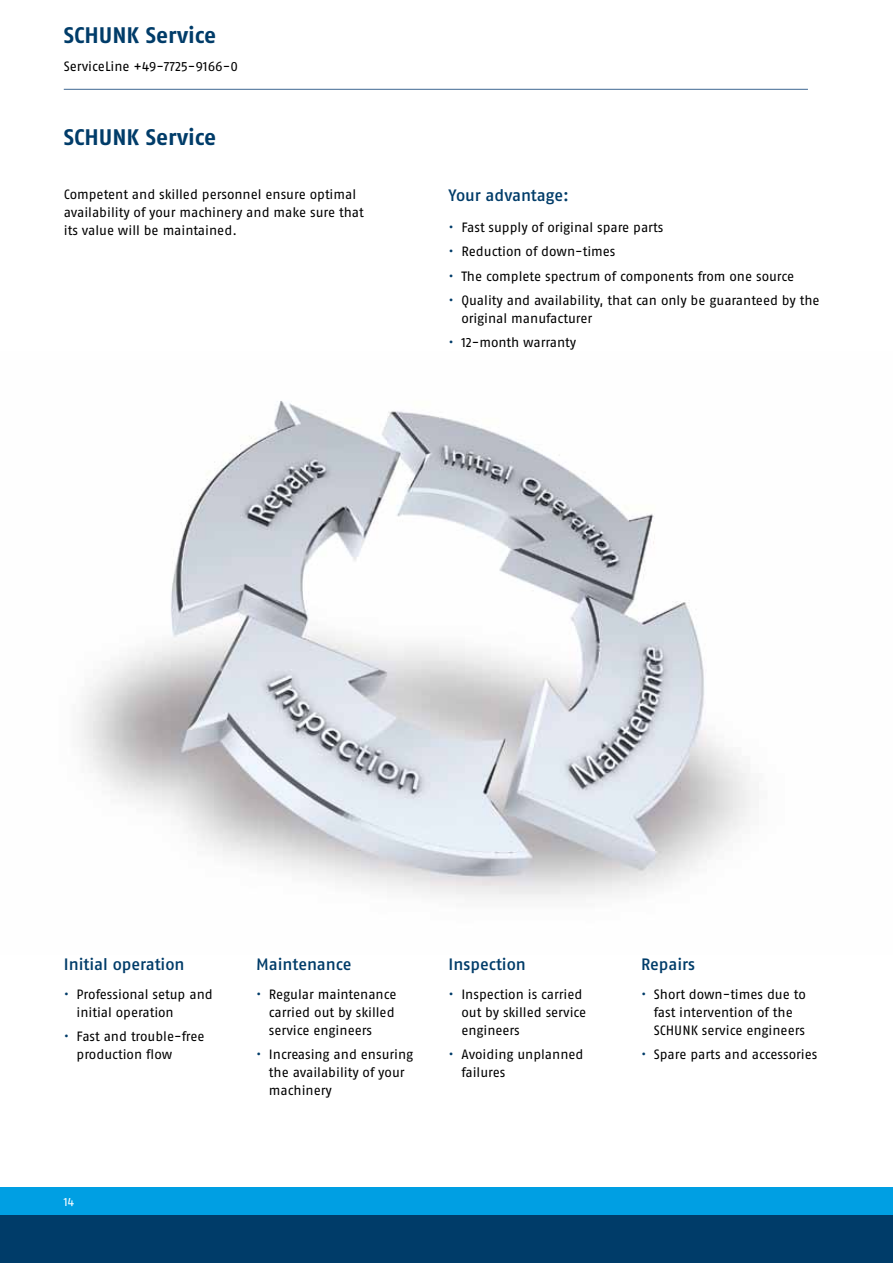
<style>
.page{position:relative;width:893px;height:1263px;background:#fff}
.page>*{position:absolute;margin:0;border:0;box-sizing:border-box;transform-origin:0 0}
.t1{font:700 22.5px "SCHUNK Fago Pro";color:#003c69}
.t2{font:500 16.5px "SCHUNK Fago Pro";letter-spacing:-.005em;color:#003c69}
.t3{font:13.5px/18px "SCHUNK Fago Pro";color:#000}
.t4{font:12px "SCHUNK Fago Pro";color:#fff}
.s1{color:#003c69}
</style>
<div class="page">
<div style="left:0;top:1193px;width:893px;height:70px;background:#003c69"></div>
<div style="left:0;top:1188px;width:893px;height:27px;background:#009fe3"></div>
<hr style="left:64px;top:89px;width:744px;height:1px;background:#3f6892">
<img style="left:81px;top:401px;width:670px;height:497px">
<h1 class="t1" style="left:64px;top:22px;width:154px">SCHUNK Service</h1>
<p class="t3" style="left:64px;top:57px;width:176px">ServiceLine +49-7725-9166-0</p>
<h1 class="t1" style="left:64px;top:124px;width:154px">SCHUNK Service</h1>
<p class="t3" style="left:64px;top:185px;width:302px">Competent and skilled personnel ensure optimal availability of your machinery and make sure that its value will be maintained.</p>
<p class="t2" style="left:449px;top:185px;width:122px">Your advantage:</p>
<p class="t3" style="left:449px;top:218px;width:216px"><span class="s1">•</span> Fast supply of original spare parts</p>
<p class="t3" style="left:449px;top:242px;width:168px"><span class="s1">•</span> Reduction of down-times</p>
<p class="t3" style="left:449px;top:267px;width:347px"><span class="s1">•</span> The complete spectrum of components from one source</p>
<p class="t3" style="left:461px;top:291px;width:360px;text-indent:-13px"><span class="s1">•</span> Quality and availability, that can only be guaranteed by the original manufacturer</p>
<p class="t3" style="left:449px;top:334px;width:129px"><span class="s1">•</span> 12-month warranty</p>
<p class="t2" style="left:64px;top:954px;width:122px">Initial operation</p>
<p class="t3" style="left:77px;top:985px;width:138px;text-indent:-13px"><span class="s1">•</span> Professional setup and initial operation</p>
<p class="t3" style="left:77px;top:1027px;width:130px;text-indent:-13px"><span class="s1">•</span> Fast and trouble-free production flow</p>
<p class="t4" style="left:64px;top:1195px;width:12px">14</p>
<p class="t2" style="left:256px;top:954px;width:97px">Maintenance</p>
<p class="t3" style="left:269px;top:985px;width:129px;text-indent:-13px"><span class="s1">•</span> Regular maintenance carried out by skilled service engineers</p>
<p class="t3" style="left:269px;top:1045px;width:146px;text-indent:-13px"><span class="s1">•</span> Increasing and ensuring the availability of your machinery</p>
<p class="t2" style="left:449px;top:954px;width:79px">Inspection</p>
<p class="t3" style="left:461px;top:985px;width:127px;text-indent:-13px"><span class="s1">•</span> Inspection is carried out by skilled service engineers</p>
<p class="t3" style="left:461px;top:1045px;width:124px;text-indent:-13px"><span class="s1">•</span> Avoiding unplanned failures</p>
<p class="t2" style="left:641px;top:954px;width:56px">Repairs</p>
<p class="t3" style="left:654px;top:985px;width:154px;text-indent:-13px"><span class="s1">•</span> Short down-times due to fast intervention of the<br>SCHUNK service engineers</p>
<p class="t3" style="left:641px;top:1045px;width:178px"><span class="s1">•</span> Spare parts and accessories</p>
</div>
